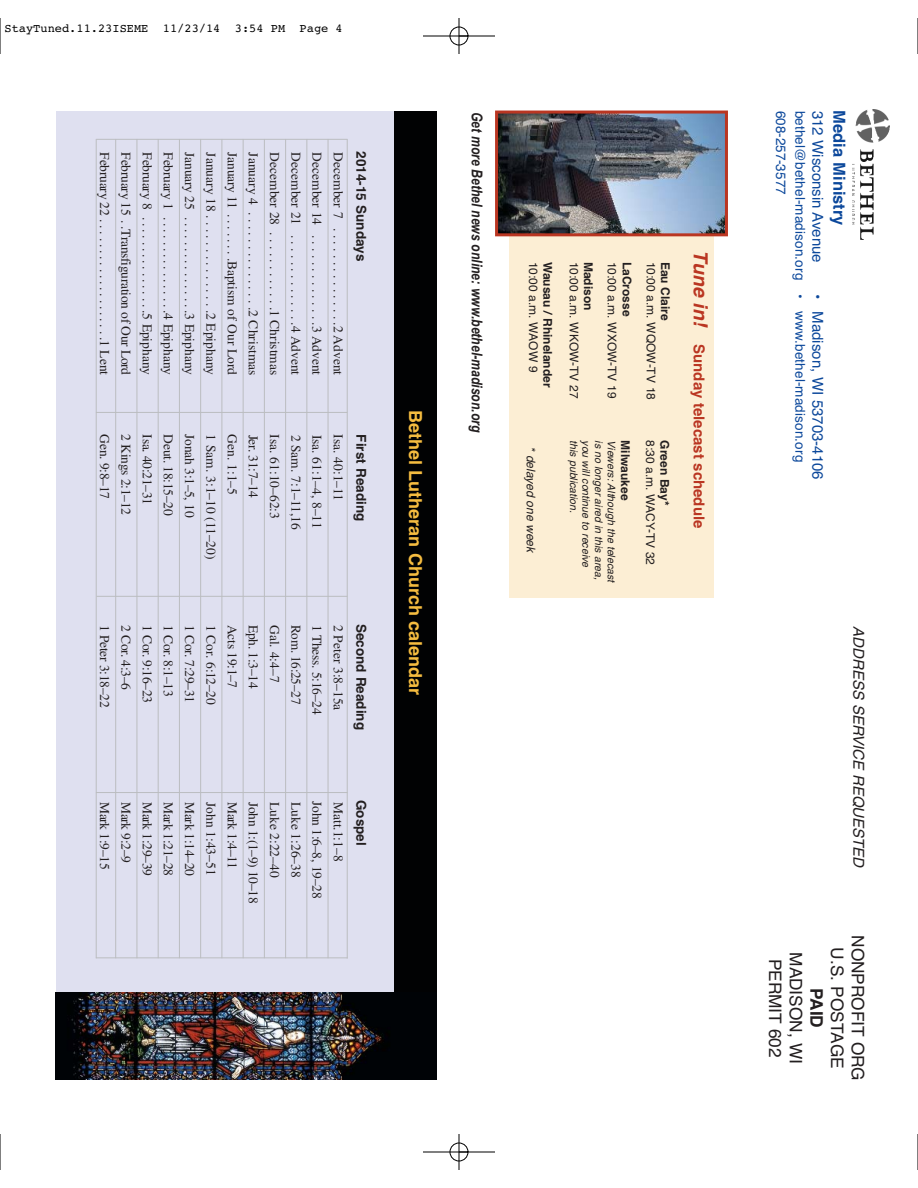
<style>
.page{position:relative;width:918px;height:1188px;background:#fff}
.page>*{position:absolute;margin:0;border:0;box-sizing:border-box;transform-origin:0 0}
.t1{font:700 18px "Helvetica";color:#f5bc40}
.t2{font:17.25px/20.7px "Helvetica";color:#231f20;text-align:center}
.t3{font:700 17.25px "Helvetica";color:#231f20}
.t4{font:700 16.5px "Helvetica";color:#0c489b}
.t5{font:italic 700 15px "Arial Narrow";color:#231f20}
.t6{font:15px "Helvetica";color:#0c489b}
.t7{font:700 15px "Helvetica";color:#ba3622}
.t8{font:italic 15px "Helvetica";color:#231f20}
.t9{font:13.5px "Times";letter-spacing:-.015em;color:#231f20}
.t10{font:13.5px "Helvetica";letter-spacing:.01em;color:#0c489b}
.t11{font:700 13.5px "Helvetica";color:#231f20}
.t12{font:12px "Helvetica";color:#231f20}
.t13{font:700 12px "Helvetica";color:#231f20}
.t14{font:12px "Courier";color:#000}
.t15{font:italic 12px "Helvetica";color:#231f20}
.t16{font:italic 10.5px "Helvetica";color:#231f20}
.s1{font-style:italic;font-size:19.5px}
</style>
<div class="page">
<div style="left:56px;top:111px;width:342px;height:909px;background:#dfe0f0"></div>
<div style="left:509px;top:216px;width:205px;height:382px;background:#fceed4"></div>
<div style="left:395px;top:111px;width:41px;height:881px;background:#010203"></div>
<img style="left:56px;top:992px;width:380px;height:88px">
<img style="left:499px;top:115px;width:225px;height:117px">
<div style="left:495px;top:111px;width:233px;height:125px;border:3px solid #ba3622"></div>
<hr style="left:96px;top:957px;width:252px;height:1px;background:#bbbdc0">
<hr style="left:347px;top:139px;width:1px;height:820px;background:#bbbdc0">
<hr style="left:96px;top:139px;width:252px;height:1px;background:#bbbdc0">
<hr style="left:96px;top:792px;width:252px;height:1px;background:#bbbdc0">
<hr style="left:96px;top:412px;width:251px;height:1px;background:#bbbdc0">
<hr style="left:97px;top:596px;width:250px;height:1px;background:#bbbdc0">
<img style="left:853px;top:110px;width:36px;height:129px">
<hr style="left:328px;top:139px;width:1px;height:819px;background:#bbbdc0">
<hr style="left:306px;top:139px;width:1px;height:819px;background:#bbbdc0">
<hr style="left:285px;top:139px;width:1px;height:819px;background:#bbbdc0">
<hr style="left:264px;top:139px;width:1px;height:819px;background:#bbbdc0">
<hr style="left:243px;top:139px;width:1px;height:819px;background:#bbbdc0">
<hr style="left:222px;top:139px;width:1px;height:819px;background:#bbbdc0">
<hr style="left:200px;top:139px;width:1px;height:819px;background:#bbbdc0">
<hr style="left:179px;top:139px;width:1px;height:819px;background:#bbbdc0">
<hr style="left:158px;top:139px;width:1px;height:819px;background:#bbbdc0">
<hr style="left:137px;top:139px;width:1px;height:819px;background:#bbbdc0">
<hr style="left:115px;top:139px;width:1px;height:819px;background:#bbbdc0">
<hr style="left:96px;top:139px;width:1px;height:819px;background:#bbbdc0">
<hr style="left:0;top:18px;width:1px;height:36px;background:#000">
<hr style="left:917px;top:18px;width:1px;height:36px;background:#000">
<hr style="left:0;top:1134px;width:1px;height:36px;background:#000">
<hr style="left:917px;top:1134px;width:1px;height:36px;background:#000">
<hr style="left:423px;top:36px;width:72px;height:1px;background:#000">
<hr style="left:423px;top:1152px;width:72px;height:1px;background:#000">
<hr style="left:459px;top:18px;width:1px;height:36px;background:#000">
<hr style="left:459px;top:1134px;width:1px;height:36px;background:#000">
<div style="left:450px;top:27px;width:18px;height:18px;border:1px solid #000;border-radius:50%"></div>
<div style="left:450px;top:1143px;width:18px;height:18px;border:1px solid #000;border-radius:50%"></div>
<p class="t14" style="left:4px;top:24px;width:340px">StayTuned.11.23ISEME 11/23/14 3:54 PM Page 4</p>
<p class="t9" style="left:110px;top:152px;width:224px;rotate:90deg">February 22 . . . . . . . . . . . . . . . . . . . .1 Lent</p>
<p class="t9" style="left:131px;top:152px;width:224px;rotate:90deg">February 15 . .Transfiguration of Our Lord</p>
<p class="t9" style="left:152px;top:152px;width:224px;rotate:90deg">February 8 . . . . . . . . . . . . . . . .5 Epiphany</p>
<p class="t9" style="left:173px;top:152px;width:224px;rotate:90deg">February 1 . . . . . . . . . . . . . . . .4 Epiphany</p>
<p class="t9" style="left:195px;top:152px;width:224px;rotate:90deg">January 25 . . . . . . . . . . . . . . . .3 Epiphany</p>
<p class="t9" style="left:216px;top:152px;width:224px;rotate:90deg">January 18 . . . . . . . . . . . . . . .2 Epiphany</p>
<p class="t9" style="left:237px;top:152px;width:224px;rotate:90deg">January 11 . . . . . . . .Baptism of Our Lord</p>
<p class="t9" style="left:258px;top:152px;width:224px;rotate:90deg">January 4 . . . . . . . . . . . . . . .2 Christmas</p>
<p class="t9" style="left:280px;top:152px;width:224px;rotate:90deg">December 28 . . . . . . . . . . . .1 Christmas</p>
<p class="t9" style="left:301px;top:152px;width:224px;rotate:90deg">December 21 . . . . . . . . . . . . . .4 Advent</p>
<p class="t9" style="left:322px;top:152px;width:224px;rotate:90deg">December 14 . . . . . . . . . . . . . .3 Advent</p>
<p class="t9" style="left:343px;top:152px;width:224px;rotate:90deg">December 7 . . . . . . . . . . . . . . .2 Advent</p>
<p class="t11" style="left:366px;top:151px;width:111px;rotate:90deg">2014-15 Sundays</p>
<p class="t9" style="left:110px;top:434px;width:66px;rotate:90deg">Gen. 9:8–17</p>
<p class="t9" style="left:131px;top:434px;width:82px;rotate:90deg">2 Kings 2:1–12</p>
<p class="t9" style="left:152px;top:434px;width:72px;rotate:90deg">Isa. 40:21–31</p>
<p class="t9" style="left:173px;top:434px;width:82px;rotate:90deg">Deut. 18:15–20</p>
<p class="t9" style="left:195px;top:434px;width:84px;rotate:90deg">Jonah 3:1–5, 10</p>
<p class="t9" style="left:216px;top:434px;width:126px;rotate:90deg">1 Sam. 3:1–10 (11–20)</p>
<p class="t9" style="left:237px;top:434px;width:62px;rotate:90deg">Gen. 1:1–5</p>
<p class="t9" style="left:258px;top:435px;width:65px;rotate:90deg">Jer. 31:7–14</p>
<p class="t9" style="left:280px;top:434px;width:86px;rotate:90deg">Isa. 61:10–62:3</p>
<p class="t9" style="left:301px;top:435px;width:97px;rotate:90deg">2 Sam. 7:1–11,16</p>
<p class="t9" style="left:322px;top:435px;width:95px;rotate:90deg">Isa. 61:1–4, 8–11</p>
<p class="t9" style="left:343px;top:434px;width:68px;rotate:90deg">Isa. 40:1–11</p>
<p class="t11" style="left:366px;top:434px;width:88px;rotate:90deg">First Reading</p>
<p class="t9" style="left:110px;top:625px;width:84px;rotate:90deg">1 Peter 3:18–22</p>
<p class="t9" style="left:131px;top:625px;width:66px;rotate:90deg">2 Cor. 4:3–6</p>
<p class="t9" style="left:152px;top:625px;width:79px;rotate:90deg">1 Cor. 9:16–23</p>
<p class="t9" style="left:173px;top:625px;width:73px;rotate:90deg">1 Cor. 8:1–13</p>
<p class="t9" style="left:195px;top:625px;width:79px;rotate:90deg">1 Cor. 7:29–31</p>
<p class="t9" style="left:216px;top:625px;width:81px;rotate:90deg">1 Cor. 6:12–20</p>
<p class="t9" style="left:237px;top:625px;width:65px;rotate:90deg">Acts 19:1–7</p>
<p class="t9" style="left:258px;top:625px;width:65px;rotate:90deg">Eph. 1:3–14</p>
<p class="t9" style="left:280px;top:625px;width:59px;rotate:90deg">Gal. 4:4–7</p>
<p class="t9" style="left:301px;top:625px;width:81px;rotate:90deg">Rom. 16:25–27</p>
<p class="t9" style="left:322px;top:625px;width:91px;rotate:90deg">1 Thess. 5:16–24</p>
<p class="t9" style="left:343px;top:625px;width:87px;rotate:90deg">2 Peter 3:8–15a</p>
<p class="t11" style="left:366px;top:624px;width:108px;rotate:90deg">Second Reading</p>
<p class="t9" style="left:110px;top:802px;width:69px;rotate:90deg">Mark 1:9–15</p>
<p class="t9" style="left:131px;top:802px;width:63px;rotate:90deg">Mark 9:2–9</p>
<p class="t9" style="left:152px;top:802px;width:76px;rotate:90deg">Mark 1:29–39</p>
<p class="t9" style="left:173px;top:802px;width:76px;rotate:90deg">Mark 1:21–28</p>
<p class="t9" style="left:195px;top:802px;width:76px;rotate:90deg">Mark 1:14–20</p>
<p class="t9" style="left:216px;top:802px;width:75px;rotate:90deg">John 1:43–51</p>
<p class="t9" style="left:237px;top:802px;width:69px;rotate:90deg">Mark 1:4–11</p>
<p class="t9" style="left:258px;top:802px;width:103px;rotate:90deg">John 1:(1–9) 10–18</p>
<p class="t9" style="left:280px;top:802px;width:77px;rotate:90deg">Luke 2:22–40</p>
<p class="t9" style="left:301px;top:802px;width:77px;rotate:90deg">Luke 1:26–38</p>
<p class="t9" style="left:322px;top:801px;width:98px;rotate:90deg">John 1:6–8, 19–28</p>
<p class="t9" style="left:343px;top:802px;width:61px;rotate:90deg">Matt.1:1–8</p>
<p class="t11" style="left:366px;top:800px;width:47px;rotate:90deg">Gospel</p>
<h1 class="t1" style="left:422px;top:410px;width:287px;rotate:90deg">Bethel Lutheran Church calendar</h1>
<p class="t5" style="left:483px;top:112px;width:322px;rotate:90deg">Get more Bethel news online: www.bethel-madison.org</p>
<p class="t10" style="left:786px;top:111px;width:86px;rotate:90deg">608-257-3577</p>
<p class="t10" style="left:805px;top:111px;width:353px;rotate:90deg">bethel@bethel-madison.org • www.bethel-madison.org</p>
<p class="t6" style="left:823px;top:111px;width:154px;rotate:90deg">312 Wisconsin Avenue</p>
<p class="t4" style="left:845px;top:110px;width:117px;rotate:90deg">Media Ministry</p>
<p class="t7" style="left:705px;top:250px;width:280px;rotate:90deg"><span class="s1">Tune in!</span> Sunday telecast schedule</p>
<p class="t12" style="left:538px;top:262px;width:112px;rotate:90deg">10:00 a.m. WAOW 9</p>
<p class="t13" style="left:552px;top:262px;width:127px;rotate:90deg">Wausau / Rhinelander</p>
<p class="t12" style="left:578px;top:262px;width:138px;rotate:90deg">10:00 a.m. WKOW-TV 27</p>
<p class="t13" style="left:593px;top:262px;width:50px;rotate:90deg">Madison</p>
<p class="t12" style="left:616px;top:262px;width:138px;rotate:90deg">10:00 a.m. WXOW-TV 19</p>
<p class="t13" style="left:631px;top:262px;width:56px;rotate:90deg">LaCrosse</p>
<p class="t12" style="left:655px;top:262px;width:140px;rotate:90deg">10:00 a.m. WQOW-TV 18</p>
<p class="t13" style="left:670px;top:262px;width:61px;rotate:90deg">Eau Claire</p>
<p class="t6" style="left:823px;top:293px;width:188px;rotate:90deg">• Madison, WI 53703-4106</p>
<p class="t16" style="left:578px;top:440px;width:76px;rotate:90deg">this publication.</p>
<p class="t16" style="left:590px;top:440px;width:130px;rotate:90deg">you will continue to receive</p>
<p class="t16" style="left:603px;top:440px;width:143px;rotate:90deg">is no longer aired in this area,</p>
<p class="t16" style="left:615px;top:440px;width:145px;rotate:90deg">Viewers: Althoug h the telecast</p>
<p class="t13" style="left:630px;top:440px;width:62px;rotate:90deg">Milwaukee</p>
<p class="t12" style="left:655px;top:440px;width:126px;rotate:90deg">8:30 a.m. WACY-TV 32</p>
<p class="t13" style="left:669px;top:440px;width:67px;rotate:90deg">Green Bay*</p>
<p class="t15" style="left:536px;top:446px;width:107px;rotate:90deg">* delayed one week</p>
<p class="t8" style="left:864px;top:626px;width:242px;rotate:90deg">ADDRESS SERVICE REQUESTED</p>
<p class="t2" style="left:867px;top:935px;width:147px;rotate:90deg">NONPROFIT ORG<br>U.S. POSTAGE</p>
<p class="t2" style="left:804px;top:952px;width:113px;rotate:90deg">MADISON, WI<br>PERMIT 602</p>
<p class="t3" style="left:823px;top:988px;width:41px;rotate:90deg">PAID</p>
</div>
